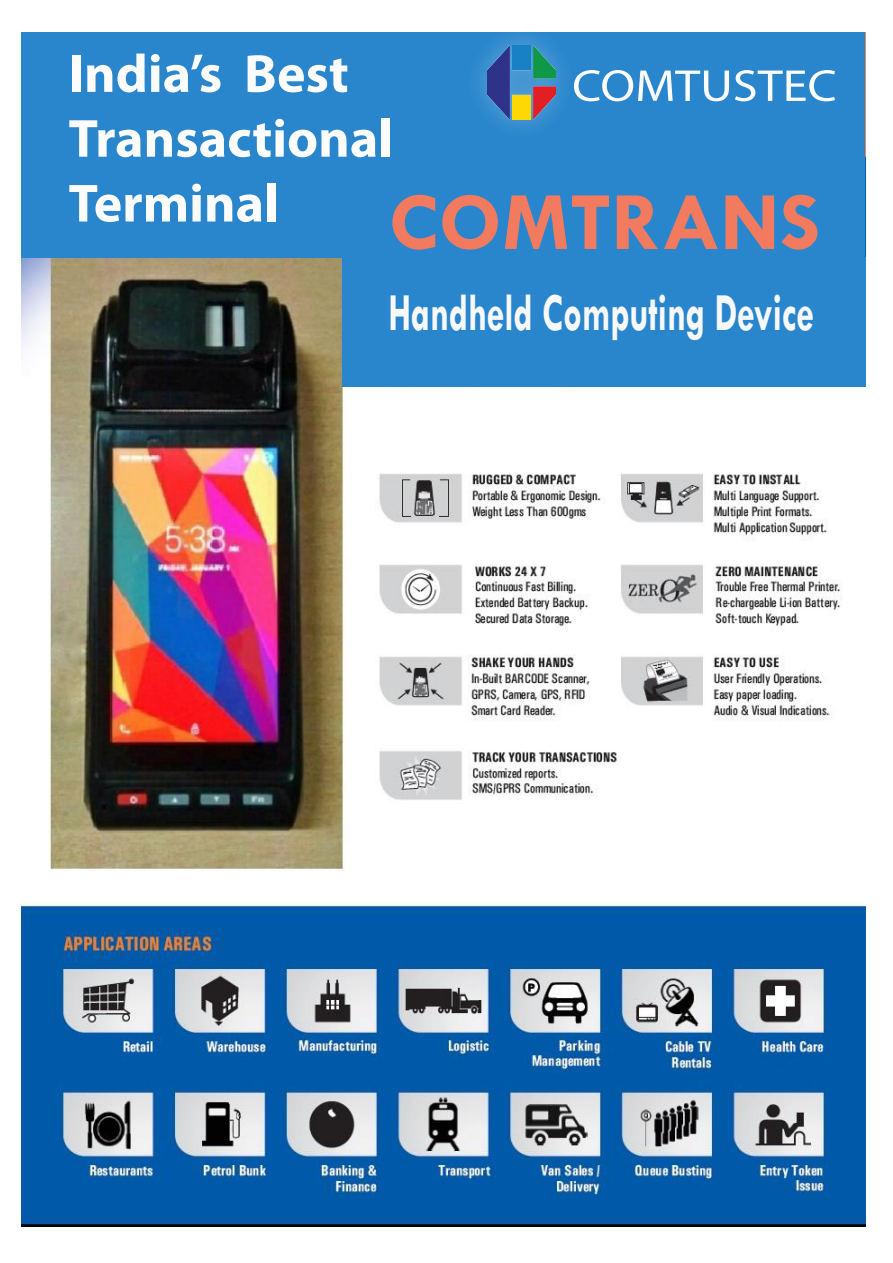
<style>
.page{position:relative;width:893px;height:1263px;background:#fff}
.page>*{position:absolute;margin:0;border:0;box-sizing:border-box;transform-origin:0 0}
.t1{font:700 83.4px "Tw Cen";color:#f27a5f}
.t2{font:700 54px/64.8px "Myriad Pro";color:#fcfcfc}
.t3{font:700 54px "Tw Cen";color:#f7f8f9;scale:.66 1}
.t4{font:45px "Myriad Pro";color:#fcfcfc;scale:1.12 1}
</style>
<div class="page">
<img style="left:21px;top:258px;width:844px;height:969px">
<div style="left:21px;top:32px;width:844px;height:226px;background:#2986cc"></div>
<div style="left:342px;top:258px;width:523px;height:129px;background:#2986cc"></div>
<img style="left:478px;top:36px;width:84px;height:92px">
<img style="left:488px;top:45px;width:67px;height:75px">
<p class="t2" style="left:68px;top:40px;width:326px">India’s Best<br>Transactional<br>Terminal</p>
<p class="t4" style="left:572px;top:58px;width:238px">COMTUSTEC</p>
<h1 class="t1" style="left:388px;top:172px;width:433px">COMTRANS</h1>
<p class="t3" style="left:388px;top:280px;width:646px">Handheld Computing Device</p>
</div>
